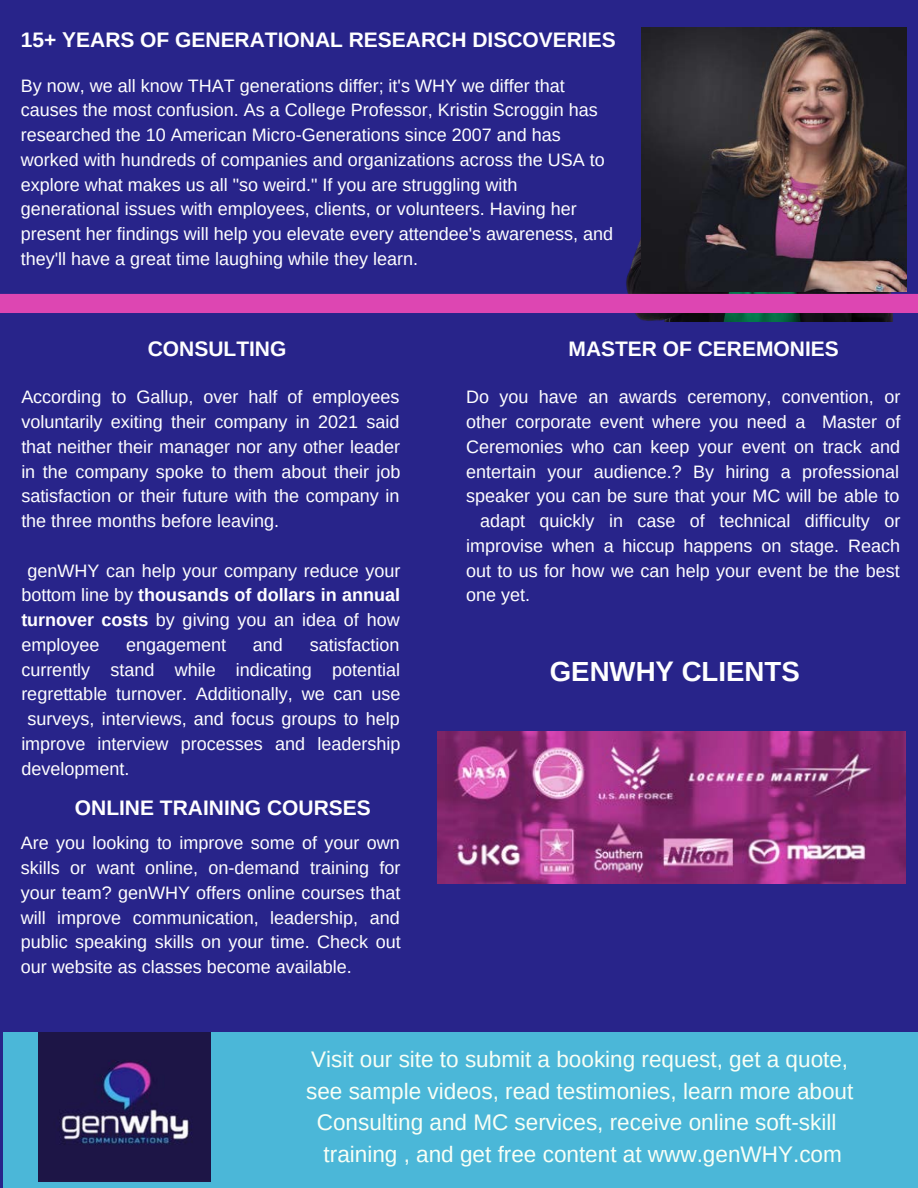
<style>
.page{position:relative;width:918px;height:1188px;background:#28248a}
.page>*{position:absolute;margin:0;border:0;box-sizing:border-box;transform-origin:0 0}
.t1{font:700 27.6px "Arimo";color:#fff}
.t2{font:22.5px/31.5px "Arimo";color:#f8fff6;text-align:center}
.t3{font:700 21px "Arimo";color:#fff}
.t4{font:18px/24.8px "Arimo";color:#fff;text-align:justify}
.s1{font-weight:700}
</style>
<div class="page">
<div style="left:3px;top:1033px;width:915px;height:155px;background:#4bb7d8"></div>
<img style="left:528px;top:53px;width:390px;height:268px">
<div style="left:0;top:294px;width:918px;height:19px;background:#dd46b2"></div>
<img style="left:642px;top:28px;width:264px;height:264px">
<img style="left:438px;top:732px;width:468px;height:152px">
<img style="left:39px;top:1033px;width:172px;height:148px">
<p class="t3" style="left:21px;top:28px;width:596px">15+ YEARS OF GENERATIONAL RESEARCH DISCOVERIES</p>
<p class="t4" style="left:21px;top:73px;width:594px;text-align:left">By now, we all know THAT generations differ; it's WHY we differ that causes the most confusion. As a College Professor, Kristin Scroggin has researched the 10 American Micro-Generations since 2007 and has worked with hundreds of companies and organizations across the USA to explore what makes us all "so weird." If you are struggling with generational issues with employees, clients, or volunteers. Having her present her findings will help you elevate every attendee's awareness, and they'll have a great time laughing while they learn.</p>
<p class="t3" style="left:148px;top:337px;width:140px">CONSULTING</p>
<p class="t4" style="left:21px;top:385px;width:381px">According to Gallup, over half of employees voluntarily exiting their company in 2021 said that neither their manager nor any other leader in the company spoke to them about their job satisfaction or their future with the company in the three months before leaving.</p>
<p class="t4" style="left:21px;top:558px;width:381px;text-indent:6px">genWHY can help your company reduce your bottom line by <span class="s1">thousands of dollars in annual turnover costs</span> by giving you an idea of how employee</p>
<p class="t4" style="left:126px;top:632px;width:102px">engagement</p>
<p class="t4" style="left:253px;top:632px;width:32px">and</p>
<p class="t4" style="left:310px;top:632px;width:91px">satisfaction</p>
<p class="t4" style="left:21px;top:657px;width:380px">currently stand while indicating potential</p>
<p class="t4" style="left:21px;top:682px;width:381px">regrettable turnover. Additionally, we can use</p>
<p class="t4" style="left:27px;top:706px;width:374px">surveys, interviews, and focus groups to help</p>
<p class="t4" style="left:21px;top:731px;width:381px">improve interview processes and leadership</p>
<p class="t4" style="left:21px;top:756px;width:110px">development.</p>
<p class="t3" style="left:75px;top:796px;width:297px">ONLINE TRAINING COURSES</p>
<p class="t4" style="left:21px;top:831px;width:381px">Are you looking to improve some of your own skills or want online, on-demand training for your team? genWHY offers online courses that will improve communication, leadership, and public speaking skills on your time. Check out our website as classes become available.</p>
<p class="t3" style="left:569px;top:337px;width:272px">MASTER OF CEREMONIES</p>
<p class="t4" style="left:466px;top:385px;width:436px">Do you have an awards ceremony, convention, or</p>
<p class="t4" style="left:466px;top:409px;width:436px">other corporate event where you need a Master of</p>
<p class="t4" style="left:466px;top:434px;width:436px">Ceremonies who can keep your event on track and</p>
<p class="t4" style="left:466px;top:459px;width:435px">entertain your audience.? By hiring a professional</p>
<p class="t4" style="left:466px;top:484px;width:435px">speaker you can be sure that your MC will be able to</p>
<p class="t4" style="left:480px;top:508px;width:422px">adapt quickly in case of technical difficulty or</p>
<p class="t4" style="left:466px;top:533px;width:436px">improvise when a hiccup happens on stage. Reach</p>
<p class="t4" style="left:466px;top:558px;width:435px">out to us for how we can help your event be the best</p>
<p class="t4" style="left:466px;top:583px;width:65px">one yet.</p>
<p class="t1" style="left:550px;top:656px;width:251px">GENWHY CLIENTS</p>
<p class="t2" style="left:306px;top:1044px;width:549px">Visit our site to submit a booking request, get a quote, see sample videos, read testimonies, learn more about Consulting and MC services, receive online soft-skill training , and get free content at www.genWHY.com</p>
</div>
